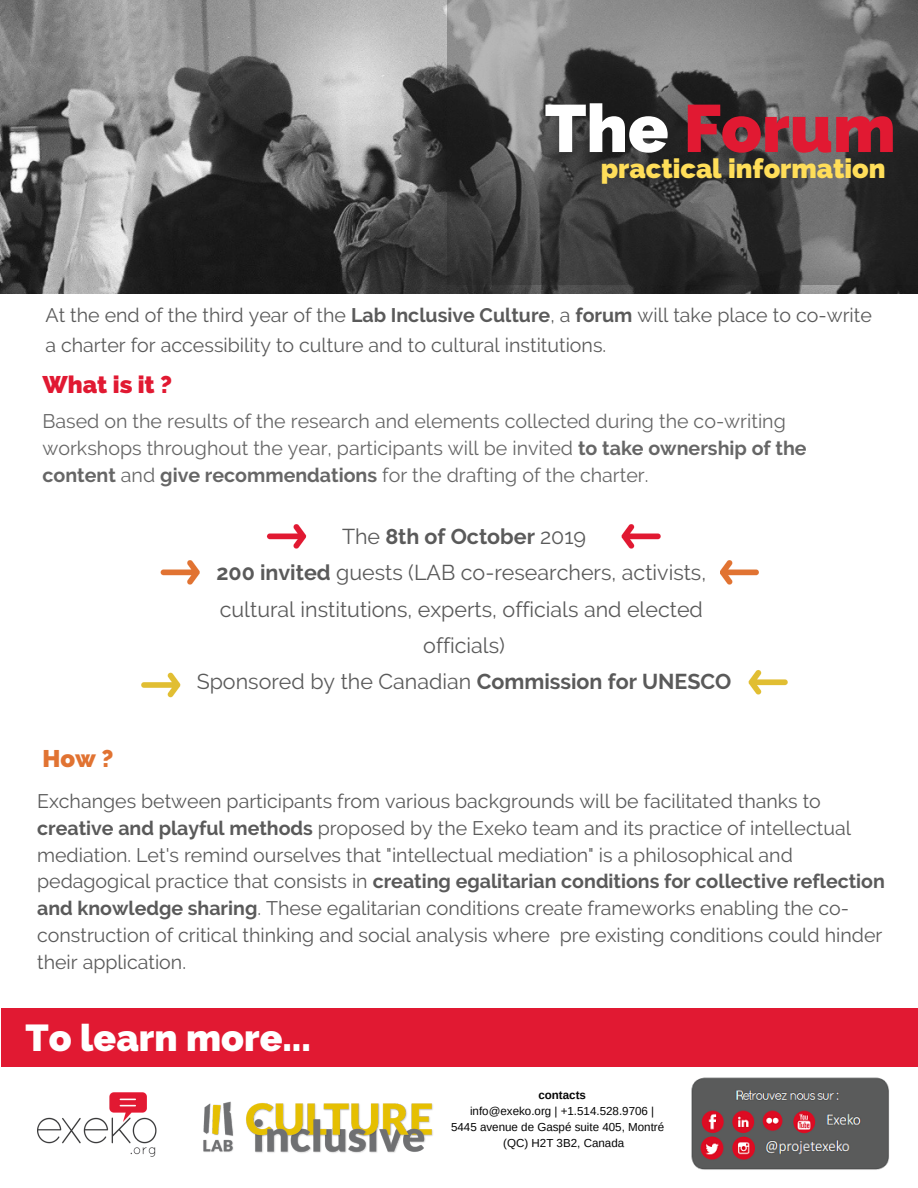
<style>
.page{position:relative;width:918px;height:1188px;background:#fff}
.page>*{position:absolute;margin:0;border:0;box-sizing:border-box;transform-origin:0 0}
.t1{font:800 66.75px "Raleway";color:#e11932}
.t2{font:800 37.35px "Raleway";color:#fff}
.t3{font:800 27px "Raleway";color:#ffde59}
.t4{font:800 24px "Raleway";color:#e11932}
.t5{font:800 24px "Raleway";color:#e17332}
.t6{font:21.45px/36.3px "Raleway";color:#5a5a5a;text-align:center}
.t7{font:19.65px/26.8px "Raleway";color:#5a5a5a}
.t8{font:19.65px/27.3px "Raleway";color:#666}
.t9{font:11.55px/15.9px "Arimo";color:#050505;text-align:center}
.t10{font:700 11.55px "Arimo";color:#050505}
.s1{color:#fff}
.s2{font-weight:700}
</style>
<div class="page">
<img style="left:37px;top:1092px;width:119px;height:64px">
<img style="left:0;top:0;width:918px;height:293px">
<svg style="left:447px;top:1px;width:471px;height:284px;background:#545454"></svg>
<img style="left:691px;top:1077px;width:198px;height:93px">
<div style="left:1px;top:1008px;width:917px;height:59px;background:#e11932"></div>
<svg style="left:267px;top:524px;width:39px;height:25px"></svg>
<svg style="left:141px;top:673px;width:39px;height:24px"></svg>
<svg style="left:622px;top:524px;width:39px;height:25px"></svg>
<svg style="left:749px;top:670px;width:39px;height:25px"></svg>
<img style="left:203px;top:1101px;width:230px;height:52px">
<svg style="left:161px;top:560px;width:39px;height:25px"></svg>
<svg style="left:720px;top:560px;width:39px;height:25px"></svg>
<h1 class="t1" style="left:545px;top:89px;width:352px"><span class="s1">The</span> Forum</h1>
<h3 class="t3" style="left:601px;top:153px;width:286px">practical information</h3>
<p class="t7" style="left:45px;top:301px;width:828px;line-height:29.4px">At the end of the third year of the <span class="s2">Lab Inclusive Culture</span>, a <span class="s2">forum</span> will take place to co-write a charter for accessibility to culture and to cultural institutions.</p>
<p class="t4" style="left:42px;top:371px;width:131px">What is it ?</p>
<p class="t8" style="left:42px;top:407px;width:766px">Based on the results of the research and elements collected during the co-writing workshops throughout the year, participants will be invited <span class="s2">to take ownership of the content</span> and <span class="s2">give recommendations</span> for the drafting of the charter.</p>
<p class="t5" style="left:42px;top:744px;width:72px">How ?</p>
<p class="t6" style="left:197px;top:518px;width:536px">The <span class="s2">8th of October</span> 2019<br><span class="s2">200 invited</span> guests (LAB co-researchers, activists, cultural institutions, experts, officials and elected officials)<br>Sponsored by the Canadian <span class="s2">Commission for UNESCO</span></p>
<p class="t7" style="left:37px;top:787px;width:849px">Exchanges between participants from various backgrounds will be facilitated thanks to <span class="s2">creative and playful methods</span> proposed by the Exeko team and its practice of intellectual mediation. Let's remind ourselves that "intellectual mediation" is a philosophical and pedagogical practice that consists in <span class="s2">creating egalitarian conditions for collective reflection and knowledge sharing</span>. These egalitarian conditions create frameworks enabling the co&shy;construction of critical thinking and social analysis where pre existing conditions could hinder their application.</p>
<h2 class="t2" style="left:25px;top:1016px;width:287px">To learn more...</h2>
<p class="t10" style="left:538px;top:1089px;width:49px">contacts</p>
<p class="t9" style="left:451px;top:1103px;width:224px">info@exeko.org | +1.514.528.9706 |<br>5445 avenue de Gaspé suite 405, Montréal (QC) H2T 3B2, Canada</p>
</div>
